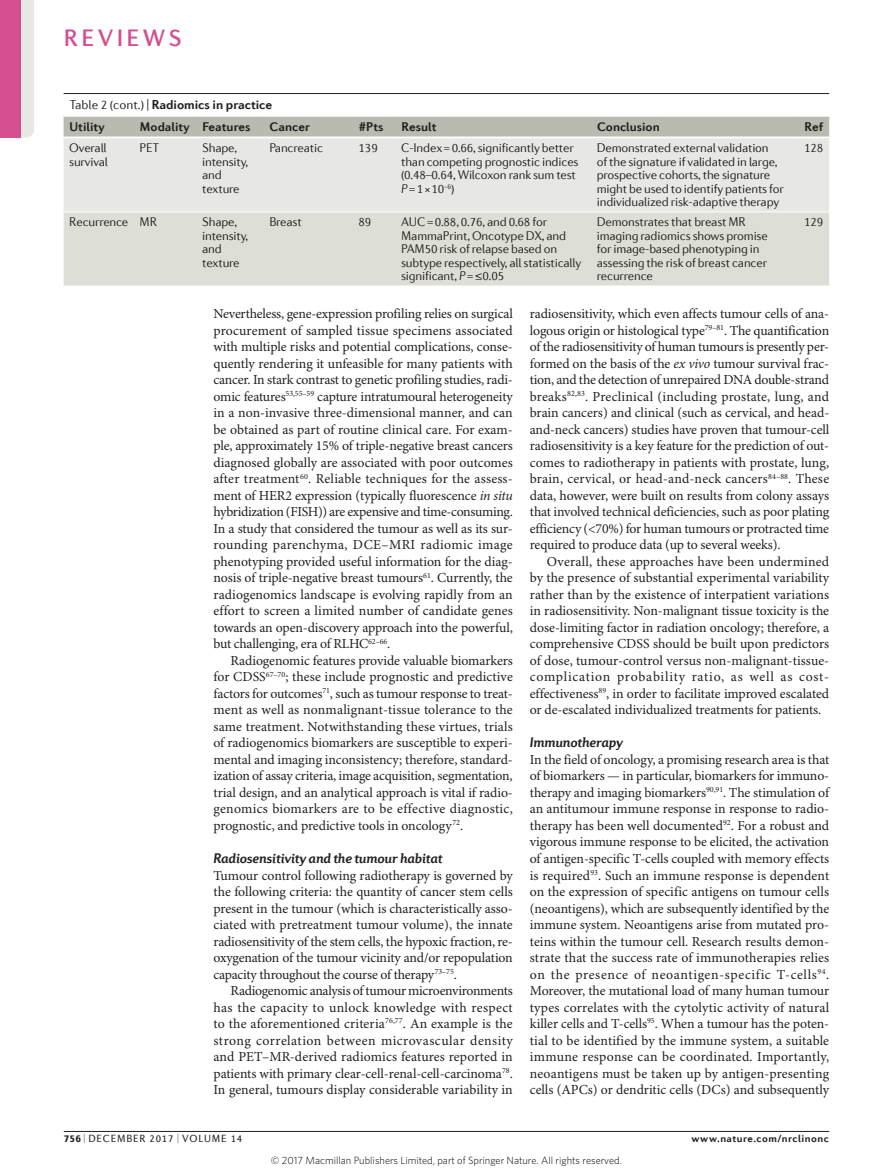
<style>
.page{position:relative;width:893px;height:1174px;background:#fff}
.page>*{position:absolute;margin:0;border:0;box-sizing:border-box;transform-origin:0 0}
.t1{font:500 24px "Diverda Sans Com";letter-spacing:.14em;color:#d54f90}
.Subhead_2{font:italic 700 14.1px "Diverda Sans Com";letter-spacing:-.015em;color:#231f20}
.Body_first{font:13.8px/16.5px "Minion Pro";letter-spacing:-.01em;color:#231f20;text-align:justify}
.Body_text{font:13.8px/16.5px "Minion Pro";letter-spacing:-.01em;color:#231f20;text-align:justify}
.Table_title{font:700 13.05px "Diverda Sans Com";letter-spacing:-.005em;color:#231f20}
.Table_text{font:300 12.75px/13.5px "Diverda Sans Com";letter-spacing:-.015em;color:#231f20}
.Table_col_head{font:700 12.75px "Diverda Sans Com";color:#231f20}
.t2{font:300 10.5px "Whitney";color:#000}
.t3{font:10.5px "Diverda Sans Com";letter-spacing:.075em;color:#231f20;scale:.5 1}
.t4{font:700 10.5px "Diverda Sans Com";letter-spacing:.045em;color:#231f20}
.s1{font-weight:300}
.s2{font-style:italic}
.s3{font-weight:900}
</style>
<div class="page">
<hr style="left:64px;top:1131px;width:765px;height:1px;background:#231f20">
<hr style="left:64px;top:93px;width:765px;height:1px;background:#231f20">
<div style="left:64px;top:117px;width:765px;height:20px;background:#babbb0"></div>
<div style="left:64px;top:138px;width:765px;height:73px;background:#e7e7e3"></div>
<div style="left:64px;top:212px;width:765px;height:74px;background:#ddded6"></div>
<div style="left:21px;top:0;width:13px;height:138px;background:#e7e7e3"></div>
<div style="left:0;top:0;width:21px;height:138px;background:#d54f90"></div>
<h1 class="t1" style="left:64px;top:24px;width:119px">REVIEWS</h1>
<p class="Table_title" style="left:70px;top:97px;width:204px"><span class="s1">Table 2 (cont.) |</span> Radiomics in practice</p>
<p class="Table_col_head" style="left:70px;top:119px;width:37px">Utility</p>
<p class="Table_col_head" style="left:140px;top:119px;width:51px">Modality</p>
<p class="Table_col_head" style="left:202px;top:119px;width:49px">Features</p>
<p class="Table_col_head" style="left:270px;top:119px;width:42px">Cancer</p>
<p class="Table_col_head" style="left:359px;top:119px;width:26px">#Pts</p>
<p class="Table_col_head" style="left:401px;top:119px;width:36px">Result</p>
<p class="Table_col_head" style="left:597px;top:119px;width:64px">Conclusion</p>
<p class="Table_col_head" style="left:804px;top:119px;width:20px">Ref</p>
<p class="Table_text" style="left:69px;top:141px;width:40px">Overall survival</p>
<p class="Table_text" style="left:140px;top:141px;width:21px">PET</p>
<p class="Table_text" style="left:202px;top:141px;width:47px">Shape, intensity, and texture</p>
<p class="Table_text" style="left:269px;top:141px;width:55px">Pancreatic</p>
<p class="Table_text" style="left:359px;top:141px;width:21px">139</p>
<p class="Table_text" style="left:401px;top:141px;width:179px">C‑Index=0.66, significantly better than competing prognostic indices (0.48–0.64, Wilcoxon rank sum test<br><span class="s2">P</span>=1×10<sup>−6</sup>)</p>
<p class="Table_text" style="left:597px;top:141px;width:189px">Demonstrated external validation<br>of the signature if validated in large, prospective cohorts, the signature might be used to identify patients for individualized risk-adaptive therapy</p>
<p class="Table_text" style="left:804px;top:141px;width:21px">128</p>
<p class="Table_text" style="left:69px;top:215px;width:61px">Recurrence</p>
<p class="Table_text" style="left:140px;top:215px;width:19px">MR</p>
<p class="Table_text" style="left:202px;top:215px;width:47px">Shape, intensity, and texture</p>
<p class="Table_text" style="left:269px;top:215px;width:34px">Breast</p>
<p class="Table_text" style="left:359px;top:215px;width:14px">89</p>
<p class="Table_text" style="left:401px;top:215px;width:182px">AUC=0.88, 0.76, and 0.68 for<br>MammaPrint, Oncotype DX, and<br>PAM50 risk of relapse based on subtype respectively, all statistically significant, <span class="s2">P</span>=≤0.05</p>
<p class="Table_text" style="left:597px;top:215px;width:173px">Demonstrates that breast MR imaging radiomics shows promise for image-based phenotyping in assessing the risk of breast cancer recurrence</p>
<p class="Table_text" style="left:804px;top:215px;width:21px">129</p>
<p class="Body_first" style="left:213px;top:306px;width:301px">Nevertheless, gene-expression profiling relies on surgical procurement of sampled tissue specimens associated with multiple risks and potential complications, conse&shy;quently rendering it unfeasible for many patients with cancer. In stark contrast to genetic profiling studies, radi&shy;omic features<sup>53,55–59</sup> capture intratumoural heterogeneity in a non-invasive three-dimensional manner, and can be obtained as part of routine clinical care. For exam&shy;ple, approximately 15% of triple-negative breast cancers diagnosed globally are associated with poor outcomes after treatment<sup>60</sup>. Reliable techniques for the assess&shy;ment of HER2 expression (typically fluorescence <span class="s2">in situ </span>hybridization (FISH)) are expensive and time-consuming.<br>In a study that considered the tumour as well as its sur&shy;rounding parenchyma, DCE–MRI radiomic image phenotyping provided useful information for the diag&shy;nosis of triple-negative breast tumours<sup>61</sup>. Currently, the radiogenomics landscape is evolving rapidly from an effort to screen a limited number of candidate genes towards an open-discovery approach into the powerful, but challenging, era of RLHC<sup>62–66</sup>.</p>
<p class="Body_text" style="left:213px;top:653px;width:301px;text-indent:17px">Radiogenomic features provide valuable biomarkers for CDSS<sup>67–70</sup>; these include prognostic and predictive factors for outcomes<sup>71</sup>, such as tumour response to treat&shy;ment as well as nonmalignant-tissue tolerance to the same treatment. Notwithstanding these virtues, trials of radiogenomics biomarkers are susceptible to experi&shy;mental and imaging inconsistency; therefore, standard&shy;ization of assay criteria, image acquisition, segmentation, trial design, and an analytical approach is vital if radio&shy;genomics biomarkers are to be effective diagnostic, prognostic, and predictive tools in oncology<sup>72</sup>.</p>
<p class="Subhead_2" style="left:213px;top:850px;width:231px">Radiosensitivity and the tumour habitat</p>
<p class="Body_first" style="left:213px;top:867px;width:301px;text-align:left">Tumour control following radiotherapy is governed by the following criteria: the quantity of cancer stem cells present in the tumour (which is characteristically asso&shy;ciated with pretreatment tumour volume), the innate radiosensitivity of the stem cells, the hypoxic fraction, re-- oxygenation of the tumour vicinity and/or repopulation capacity throughout the course of therapy<sup>73–75</sup>.</p>
<p class="Body_text" style="left:213px;top:983px;width:301px;text-indent:17px">Radiogenomic analysis of tumour microenvironments has the capacity to unlock knowledge with respect to the aforementioned criteria<sup>76,77</sup>. An example is the strong correlation between microvascular density and PET–MR‑derived radiomics features reported in patients with primary clear-cell-renal-cell-carcinoma<sup>78</sup>.<br>In general, tumours display considerable variability in</p>
<p class="Body_text" style="left:530px;top:306px;width:301px;text-align:left">radiosensitivity, which even affects tumour cells of ana&shy;logous origin or histological type<sup>79–81</sup>. The quantification of the radiosensitivity of human tumours is presently per&shy;formed on the basis of the <span class="s2">ex vivo</span> tumour survival frac&shy;tion, and the detection of unrepaired DNA double-strand breaks<sup>82,83</sup>. Preclinical (including prostate, lung, and brain cancers) and clinical (such as cervical, and head&shy;and-neck cancers) studies have proven that tumour-cell radiosensitivity is a key feature for the prediction of out&shy;comes to radiotherapy in patients with prostate, lung, brain, cervical, or head-and-neck cancers<sup>84–88</sup>. These data, however, were built on results from colony assays that involved technical deficiencies, such as poor plating efficiency (&lt;70%) for human tumours or protracted time required to produce data (up to several weeks).</p>
<p class="Body_text" style="left:530px;top:554px;width:301px;text-indent:17px">Overall, these approaches have been undermined by the presence of substantial experimental variability rather than by the existence of interpatient variations in radiosensitivity. Non-malignant tissue toxicity is the dose-limiting factor in radiation oncology; therefore, a comprehensive CDSS should be built upon predictors of dose, tumour-control versus non-malignant-tissue&shy;complication probability ratio, as well as cost&shy;effectiveness<sup>89</sup>, in order to facilitate improved escalated or de‑escalated individualized treatments for patients.</p>
<p class="Subhead_2" style="left:530px;top:734px;width:95px">Immunotherapy</p>
<p class="Body_first" style="left:530px;top:752px;width:301px">In the field of oncology, a promising research area is that of biomarkers — in particular, biomarkers for immuno&shy;therapy and imaging biomarkers<sup>90,91</sup>. The stimulation of an antitumour immune response in response to radio&shy;therapy has been well documented<sup>92</sup>. For a robust and vigorous immune response to be elicited, the activation of antigen-specific T‑cells coupled with memory effects is required<sup>93</sup>. Such an immune response is dependent on the expression of specific antigens on tumour cells (neoantigens), which are subsequently identified by the immune system. Neoantigens arise from mutated pro&shy;teins within the tumour cell. Research results demon&shy;strate that the success rate of immunotherapies relies on the presence of neoantigen-specific T‑cells<sup>94</sup>.<br>Moreover, the mutational load of many human tumour types correlates with the cytolytic activity of natural killer cells and T‑cells<sup>95</sup>. When a tumour has the poten&shy;tial to be identified by the immune system, a suitable immune response can be coordinated. Importantly, neoantigens must be taken up by antigen-presenting cells (APCs) or dendritic cells (DCs) and subsequently</p>
<p class="t3" style="left:64px;top:1132px;width:359px"><span class="s3">756</span> | DECEMBER 2017 | VOLUME 14</p>
<p class="t4" style="left:691px;top:1132px;width:139px">www.nature.com/nrclinonc</p>
<p class="t2" style="left:271px;top:1153px;width:352px">© 2017 Macmillan Publishers Limited, part of Springer Nature. All rights reserved.</p>
</div>
